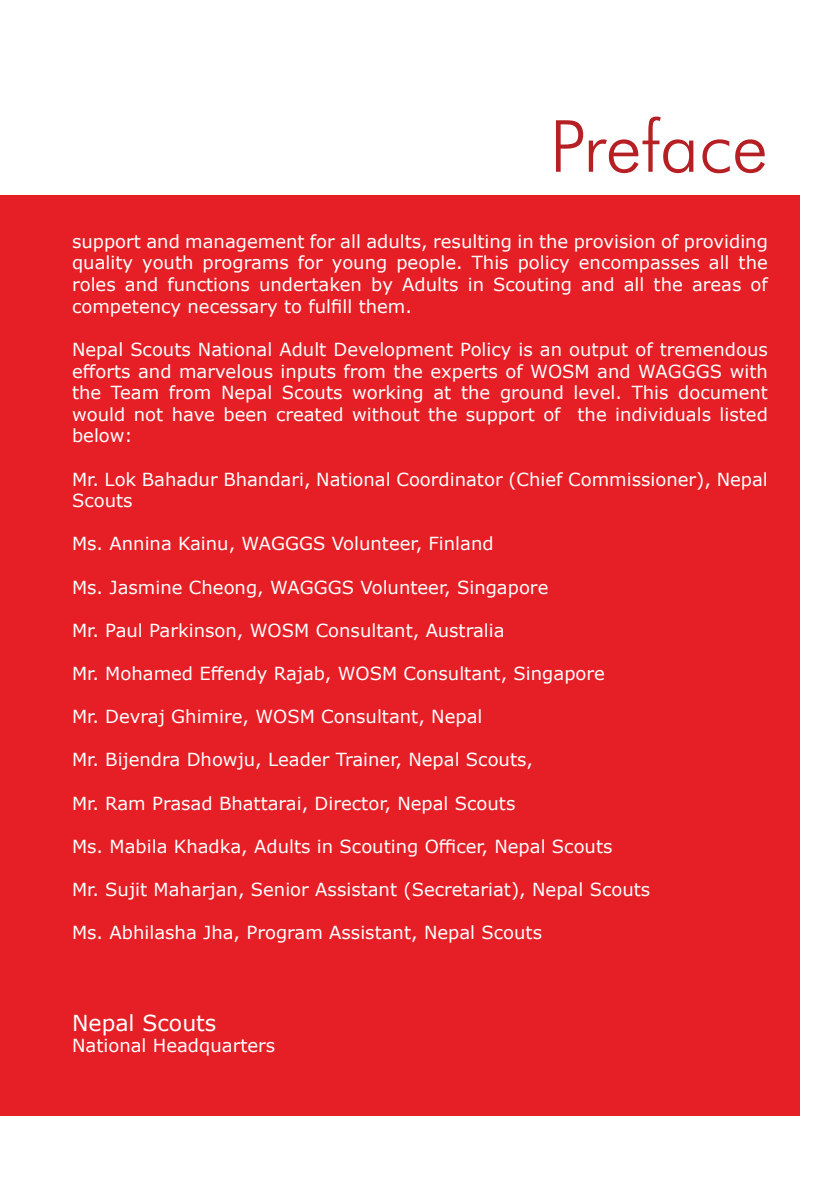
<style>
.page{position:relative;width:840px;height:1191px;background:#fff}
.page>*{position:absolute;margin:0;border:0;box-sizing:border-box;transform-origin:0 0}
.t1{font:300 72px "Futura BT";color:#b62024}
.t2{font:22px "Verdana";color:#fff}
.t3{font:18px/21.6px "Verdana";color:#fff;text-align:justify}
</style>
<div class="page">
<div style="left:0;top:195px;width:799px;height:921px;background:#e61e25"></div>
<p class="t1" style="left:549px;top:102px;width:220px">Preface</p>
<p class="t3" style="left:72px;top:230px;width:697px">support and management for all adults, resulting in the provision of providing quality youth programs for young people. This policy encompasses all the roles and functions undertaken by Adults in Scouting and all the areas of competency necessary to fulfill them.</p>
<p class="t3" style="left:72px;top:338px;width:697px">Nepal Scouts National Adult Development Policy is an output of tremendous efforts and marvelous inputs from the experts of WOSM and WAGGGS with the Team from Nepal Scouts working at the ground level. This document would not have been created without the support of the individuals listed below:</p>
<p class="t3" style="left:72px;top:468px;width:697px">Mr. Lok Bahadur Bhandari, National Coordinator (Chief Commissioner), Nepal<br>Scouts</p>
<p class="t3" style="left:72px;top:533px;width:423px">Ms. Annina Kainu, WAGGGS Volunteer, Finland</p>
<p class="t3" style="left:72px;top:576px;width:477px">Ms. Jasmine Cheong, WAGGGS Volunteer, Singapore</p>
<p class="t3" style="left:72px;top:619px;width:434px">Mr. Paul Parkinson, WOSM Consultant, Australia</p>
<p class="t3" style="left:72px;top:662px;width:534px">Mr. Mohamed Effendy Rajab, WOSM Consultant, Singapore</p>
<p class="t3" style="left:72px;top:705px;width:411px">Mr. Devraj Ghimire, WOSM Consultant, Nepal</p>
<p class="t3" style="left:72px;top:749px;width:462px">Mr. Bijendra Dhowju, Leader Trainer, Nepal Scouts,</p>
<p class="t3" style="left:72px;top:792px;width:444px">Mr. Ram Prasad Bhattarai, Director, Nepal Scouts</p>
<p class="t3" style="left:72px;top:835px;width:541px">Ms. Mabila Khadka, Adults in Scouting Officer, Nepal Scouts</p>
<p class="t3" style="left:72px;top:878px;width:579px">Mr. Sujit Maharjan, Senior Assistant (Secretariat), Nepal Scouts</p>
<p class="t3" style="left:72px;top:921px;width:471px">Ms. Abhilasha Jha, Program Assistant, Nepal Scouts</p>
<p class="t2" style="left:72px;top:1007px;width:146px">Nepal Scouts</p>
<p class="t3" style="left:72px;top:1034px;width:204px">National Headquarters</p>
</div>
